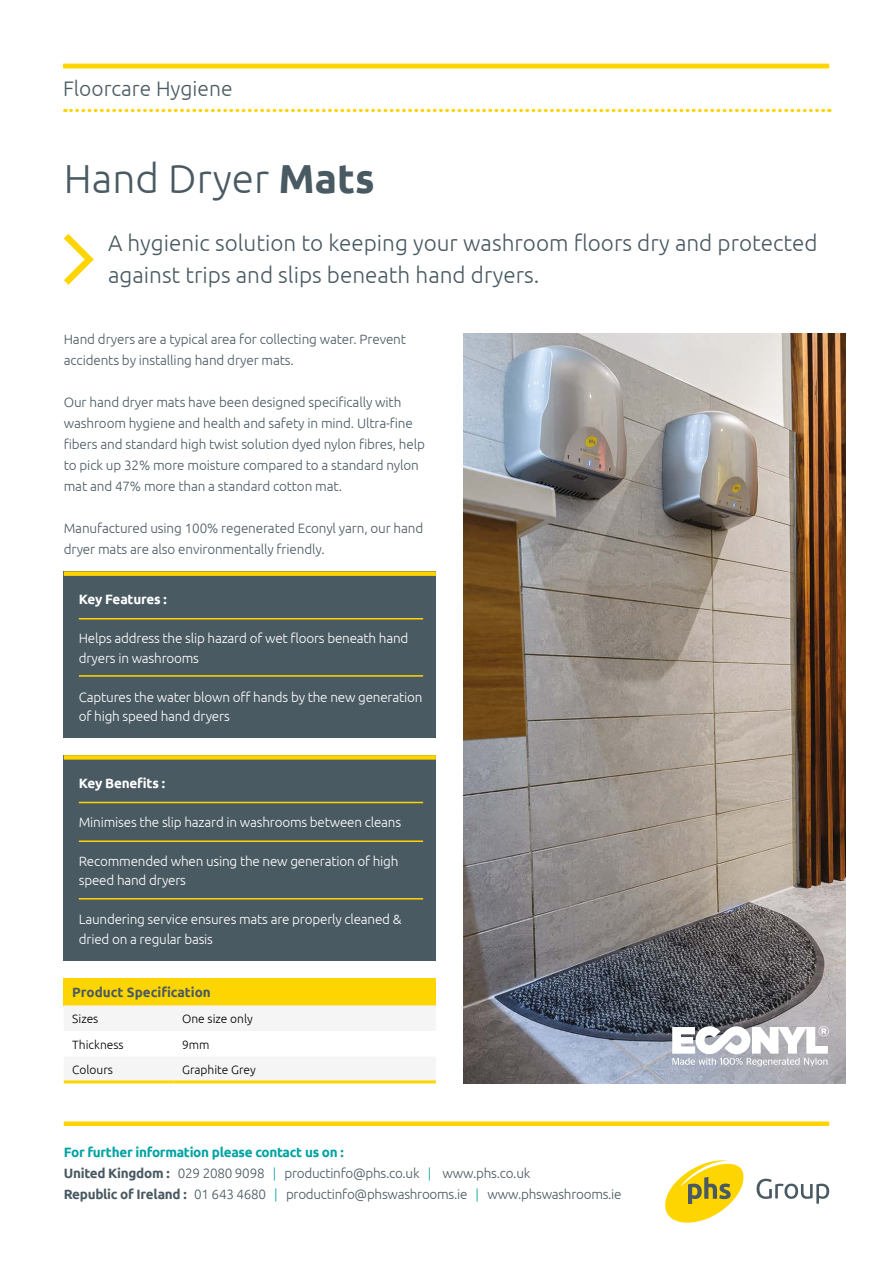
<style>
.page{position:relative;width:893px;height:1263px;background:#fff}
.page>*{position:absolute;margin:0;border:0;box-sizing:border-box;transform-origin:0 0}
.t1{font:300 40.5px "Ubuntu";color:#4a5a62}
.t2{font:300 22.5px/31.5px "Ubuntu";color:#4a5a62}
.t3{font:300 21px "Ubuntu";color:#4a5a62}
.t4{font:300 13.5px/21px "Ubuntu";letter-spacing:-.01em;color:#4a5a62}
.t5{font:300 13.5px/19.5px "Ubuntu";letter-spacing:-.015em;color:#fff}
.t6{font:700 13.5px "Ubuntu";letter-spacing:-.015em;color:#fff}
.t7{font:700 13.5px "Ubuntu";color:#4a5a62}
.t8{font:300 12px "Ubuntu";color:#000}
.s1{font-weight:700}
.s2{font-weight:700;color:#00a2a3}
.s3{color:#00a2a3}
</style>
<div class="page">
<svg style="left:757px;top:1179px;width:72px;height:25px"></svg>
<svg style="left:665px;top:1160px;width:78px;height:63px"></svg>
<div style="left:64px;top:1121px;width:765px;height:5px;background:#ffd500"></div>
<hr style="left:64px;top:64px;width:765px;height:4px;background:#ffd500">
<svg style="left:65px;top:109px;width:765px;height:3px"></svg>
<svg style="left:64px;top:234px;width:30px;height:51px"></svg>
<div style="left:64px;top:571px;width:372px;height:167px;background:#4a5a62"></div>
<div style="left:64px;top:571px;width:372px;height:5px;background:#ffd500"></div>
<hr style="left:79px;top:618px;width:344px;height:1px;background:#ffd500">
<hr style="left:79px;top:675px;width:344px;height:2px;background:#ffd500">
<div style="left:64px;top:755px;width:372px;height:206px;background:#4a5a62"></div>
<div style="left:64px;top:755px;width:372px;height:5px;background:#ffd500"></div>
<hr style="left:79px;top:802px;width:344px;height:1px;background:#ffd500">
<hr style="left:79px;top:840px;width:344px;height:2px;background:#ffd500">
<hr style="left:79px;top:898px;width:344px;height:1px;background:#ffd500">
<div style="left:64px;top:978px;width:372px;height:27px;background:#ffd500"></div>
<svg style="left:64px;top:1005px;width:372px;height:1px"></svg>
<hr style="left:64px;top:1080px;width:110px;height:3px;background:#ffd500">
<hr style="left:174px;top:1080px;width:262px;height:3px;background:#ffd500">
<img style="left:463px;top:334px;width:383px;height:749px">
<svg style="left:672px;top:1026px;width:157px;height:40px"></svg>
<h3 class="t3" style="left:63px;top:76px;width:171px">Floorcare Hygiene</h3>
<h1 class="t1" style="left:64px;top:154px;width:313px">Hand Dryer <span class="s1">Mats</span></h1>
<h2 class="t2" style="left:108px;top:227px;width:711px">A hygienic solution to keeping your washroom floors dry and protected against trips and slips beneath hand dryers.</h2>
<p class="t4" style="left:64px;top:329px;width:344px">Hand dryers are a typical area for collecting water. Prevent accidents by installing hand dryer mats.</p>
<p class="t4" style="left:64px;top:392px;width:363px">Our hand dryer mats have been designed specifically with washroom hygiene and health and safety in mind. Ultra-fine fibers and standard high twist solution dyed nylon fibres, help to pick up 32% more moisture compared to a standard nylon mat and 47% more than a standard cotton mat.</p>
<p class="t4" style="left:64px;top:518px;width:361px">Manufactured using 100% regenerated Econyl yarn, our hand dryer mats are also environmentally friendly.</p>
<p class="t6" style="left:79px;top:591px;width:90px">Key Features :</p>
<p class="t5" style="left:79px;top:628px;width:331px">Helps address the slip hazard of wet floors beneath hand dryers in washrooms</p>
<p class="t5" style="left:79px;top:687px;width:345px">Captures the water blown off hands by the new generation of high speed hand dryers</p>
<p class="t6" style="left:79px;top:775px;width:88px">Key Benefits :</p>
<p class="t5" style="left:79px;top:812px;width:324px">Minimises the slip hazard in washrooms between cleans</p>
<p class="t5" style="left:79px;top:851px;width:321px">Recommended when using the new generation of high speed hand dryers</p>
<p class="t5" style="left:79px;top:909px;width:324px">Laundering service ensures mats are properly cleaned &amp; dried on a regular basis</p>
<p class="t7" style="left:72px;top:984px;width:140px">Product Specification</p>
<p class="t8" style="left:72px;top:1012px;width:28px">Sizes</p>
<p class="t8" style="left:182px;top:1012px;width:72px">One size only</p>
<p class="t8" style="left:72px;top:1037px;width:53px">Thickness</p>
<p class="t8" style="left:182px;top:1037px;width:29px">9mm</p>
<p class="t8" style="left:72px;top:1063px;width:42px">Colours</p>
<p class="t8" style="left:182px;top:1063px;width:75px">Graphite Grey</p>
<p class="t4" style="left:64px;top:1141px;width:559px"><span class="s2">For further information please contact us on :<br></span><span class="s1">United Kingdom :</span> 029 2080 9098 <span class="s3">|</span> productinfo@phs.co.uk <span class="s3">|</span> www.phs.co.uk<br><span class="s1">Republic of Ireland :</span> 01 643 4680 <span class="s3">|</span> productinfo@phswashrooms.ie <span class="s3">|</span> www.phswashrooms.ie</p>
</div>
